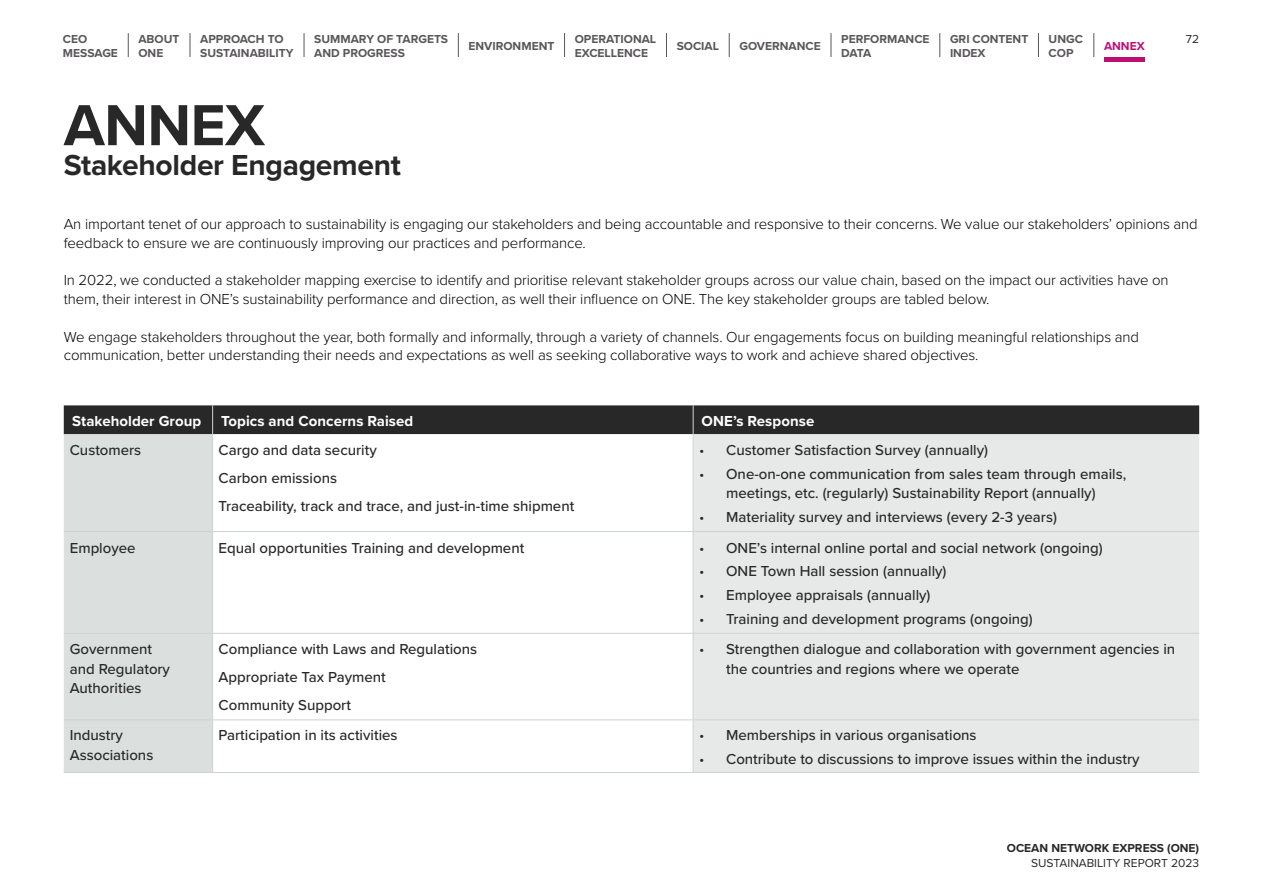
<style>
.page{position:relative;width:1263px;height:893px;background:#fff}
.page>*{position:absolute;margin:0;border:0;box-sizing:border-box;transform-origin:0 0}
.t1{font:700 60px "Proxima Nova";letter-spacing:-.01em;color:#292829}
.t2{font:700 30px "Proxima Nova";letter-spacing:-.01em;color:#292829}
.t3{font:500 15px/19.5px "Proxima Nova";color:#292829}
.t4{font:300 15px/18.8px "Proxima Nova";letter-spacing:-.01em;color:#000}
.t5{font:700 15px "Proxima Nova";letter-spacing:.005em;color:#fff}
.t6{font:700 12px/14.4px "Proxima Nova";color:#595759}
.t7{font:12px "Proxima Nova";color:#292829}
.t8{font:700 12px "Proxima Nova";color:#292829}
.t9{font:700 12px "Proxima Nova";color:#bd0f72}
.s1{font-weight:300}
</style>
<div class="page">
<svg style="left:128px;top:33px;width:1px;height:24px"></svg>
<svg style="left:190px;top:33px;width:1px;height:24px"></svg>
<svg style="left:304px;top:33px;width:1px;height:24px"></svg>
<svg style="left:564px;top:33px;width:1px;height:24px"></svg>
<svg style="left:458px;top:33px;width:1px;height:24px"></svg>
<svg style="left:666px;top:33px;width:1px;height:24px"></svg>
<svg style="left:729px;top:33px;width:1px;height:24px"></svg>
<svg style="left:831px;top:33px;width:1px;height:24px"></svg>
<svg style="left:939px;top:33px;width:1px;height:24px"></svg>
<svg style="left:1038px;top:33px;width:1px;height:24px"></svg>
<svg style="left:1093px;top:33px;width:1px;height:24px"></svg>
<hr style="left:1104px;top:57px;width:41px;height:4px;background:#bd0f72">
<div style="left:64px;top:434px;width:148px;height:338px;background:#dbe0df"></div>
<svg style="left:213px;top:434px;width:480px;height:338px"></svg>
<div style="left:694px;top:434px;width:505px;height:338px;background:#e6e9e8"></div>
<hr style="left:212px;top:434px;width:1px;height:97px;background:#ccd3d1">
<hr style="left:693px;top:434px;width:1px;height:97px;background:#ccd3d1">
<hr style="left:213px;top:531px;width:480px;height:1px;background:#ccd3d1">
<hr style="left:212px;top:532px;width:1px;height:101px;background:#ccd3d1">
<hr style="left:693px;top:531px;width:506px;height:1px;background:#ccd3d1">
<hr style="left:693px;top:532px;width:1px;height:101px;background:#ccd3d1">
<hr style="left:213px;top:633px;width:480px;height:1px;background:#ccd3d1">
<hr style="left:212px;top:634px;width:1px;height:85px;background:#ccd3d1">
<hr style="left:693px;top:633px;width:506px;height:1px;background:#ccd3d1">
<hr style="left:693px;top:634px;width:1px;height:85px;background:#ccd3d1">
<hr style="left:213px;top:719px;width:480px;height:1px;background:#ccd3d1">
<hr style="left:212px;top:720px;width:1px;height:52px;background:#ccd3d1">
<hr style="left:693px;top:719px;width:506px;height:1px;background:#ccd3d1">
<hr style="left:693px;top:720px;width:1px;height:52px;background:#ccd3d1">
<hr style="left:213px;top:772px;width:480px;height:1px;background:#ccd3d1">
<hr style="left:693px;top:772px;width:506px;height:1px;background:#ccd3d1">
<hr style="left:64px;top:633px;width:149px;height:1px;background:#ccd3d1">
<hr style="left:64px;top:719px;width:149px;height:1px;background:#ccd3d1">
<hr style="left:64px;top:772px;width:149px;height:1px;background:#ccd3d1">
<div style="left:64px;top:405px;width:1135px;height:29px;background:#292829"></div>
<hr style="left:64px;top:531px;width:149px;height:1px;background:#ccd3d1">
<p class="t6" style="left:63px;top:31px;width:57px">CEO<br>MESSAGE</p>
<p class="t6" style="left:200px;top:31px;width:95px">APPROACH TO<br>SUSTAINABILITY</p>
<p class="t6" style="left:314px;top:31px;width:135px">SUMMARY OF TARGETS<br>AND PROGRESS</p>
<p class="t6" style="left:575px;top:31px;width:83px">OPERATIONAL<br>EXCELLENCE</p>
<p class="t6" style="left:841px;top:31px;width:90px">PERFORMANCE<br>DATA</p>
<p class="t6" style="left:950px;top:31px;width:80px">GRI CONTENT<br>INDEX</p>
<p class="t6" style="left:1049px;top:31px;width:36px">UNGC<br>COP</p>
<p class="t6" style="left:138px;top:31px;width:43px">ABOUT<br>ONE</p>
<p class="t6" style="left:468px;top:38px;width:87px">ENVIRONMENT</p>
<p class="t6" style="left:677px;top:38px;width:44px">SOCIAL</p>
<p class="t6" style="left:739px;top:38px;width:83px">GOVERNANCE</p>
<p class="t9" style="left:1104px;top:37px;width:42px">ANNEX</p>
<h1 class="t1" style="left:64px;top:80px;width:203px">ANNEX</h1>
<h2 class="t2" style="left:64px;top:143px;width:339px">Stakeholder Engagement</h2>
<p class="t7" style="left:1186px;top:30px;width:15px">72</p>
<p class="t4" style="left:64px;top:214px;width:1135px">An important tenet of our approach to sustainability is engaging our stakeholders and being accountable and responsive to their concerns. We value our stakeholders’ opinions and feedback to ensure we are continuously improving our practices and performance.</p>
<p class="t4" style="left:64px;top:270px;width:1106px">In 2022, we conducted a stakeholder mapping exercise to identify and prioritise relevant stakeholder groups across our value chain, based on the impact our activities have on them, their interest in ONE’s sustainability performance and direction, as well their influence on ONE. The key stakeholder groups are tabled below.</p>
<p class="t4" style="left:64px;top:326px;width:1077px">We engage stakeholders throughout the year, both formally and informally, through a variety of channels. Our engagements focus on building meaningful relationships and communication, better understanding their needs and expectations as well as seeking collaborative ways to work and achieve shared objectives.</p>
<p class="t5" style="left:72px;top:410px;width:130px">Stakeholder Group</p>
<p class="t5" style="left:221px;top:410px;width:194px">Topics and Concerns Raised</p>
<p class="t5" style="left:702px;top:410px;width:114px">ONE’s Response</p>
<p class="t3" style="left:70px;top:440px;width:73px">Customers</p>
<p class="t3" style="left:219px;top:436px;width:357px;line-height:28px">Cargo and data security<br>Carbon emissions<br>Traceability, track and trace, and just-in-time shipment</p>
<p class="t3" style="left:699px;top:440px;width:291px"><span class="s1">•</span> Customer Satisfaction Survey (annually)</p>
<p class="t3" style="left:699px;top:464px;width:429px;text-align:center"><span class="s1">•</span> One-on-one communication from sales team through emails, meetings, etc. (regularly) Sustainability Report (annually)</p>
<p class="t3" style="left:699px;top:507px;width:359px"><span class="s1">•</span> Materiality survey and interviews (every 2-3 years)</p>
<p class="t3" style="left:70px;top:537px;width:67px">Employee</p>
<p class="t3" style="left:219px;top:537px;width:307px">Equal opportunities Training and development</p>
<p class="t3" style="left:699px;top:537px;width:405px"><span class="s1">•</span> ONE’s internal online portal and social network (ongoing)</p>
<p class="t3" style="left:699px;top:561px;width:249px"><span class="s1">•</span> ONE Town Hall session (annually)</p>
<p class="t3" style="left:699px;top:585px;width:233px"><span class="s1">•</span> Employee appraisals (annually)</p>
<p class="t3" style="left:699px;top:609px;width:335px"><span class="s1">•</span> Training and development programs (ongoing)</p>
<p class="t3" style="left:70px;top:639px;width:102px">Government and Regulatory<br>Authorities</p>
<p class="t3" style="left:219px;top:635px;width:260px;line-height:28px">Compliance with Laws and Regulations<br>Appropriate Tax Payment<br>Community Support</p>
<p class="t3" style="left:726px;top:639px;width:451px;text-indent:-27px"><span class="s1">•</span> Strengthen dialogue and collaboration with government agencies in the countries and regions where we operate</p>
<p class="t3" style="left:70px;top:725px;width:85px">Industry<br>Associations</p>
<p class="t3" style="left:219px;top:725px;width:180px">Participation in its activities</p>
<p class="t3" style="left:699px;top:725px;width:279px"><span class="s1">•</span> Memberships in various organisations</p>
<p class="t3" style="left:699px;top:749px;width:442px"><span class="s1">•</span> Contribute to discussions to improve issues within the industry</p>
<p class="t8" style="left:1007px;top:839px;width:194px">OCEAN NETWORK EXPRESS (ONE)</p>
<p class="t7" style="left:1031px;top:854px;width:170px">SUSTAINABILITY REPORT 2023</p>
</div>
